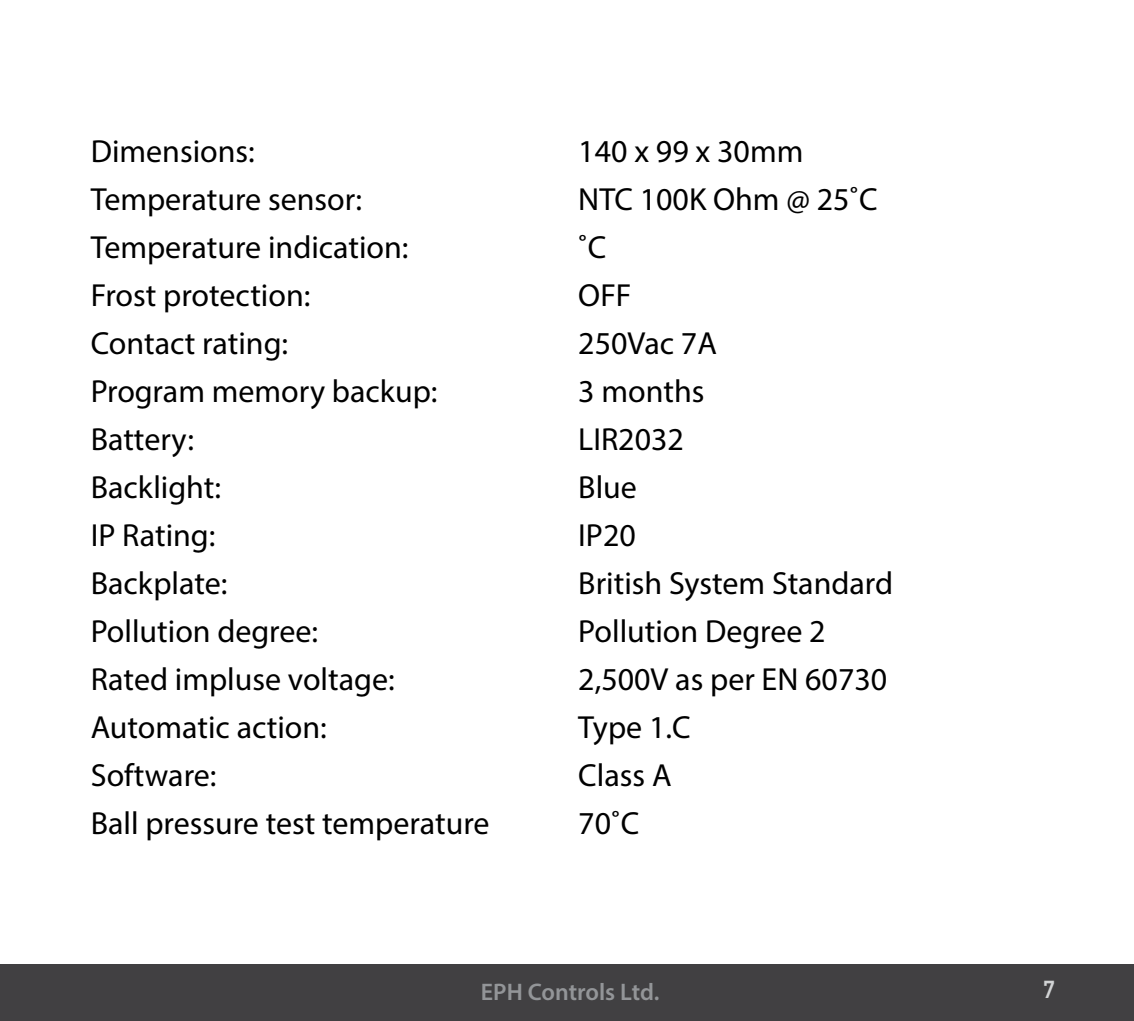
<style>
.page{position:relative;width:1134px;height:1021px;background:#fff}
.page>*{position:absolute;margin:0;border:0;box-sizing:border-box;transform-origin:0 0}
.t1{font:32px "Myriad Pro";color:#000}
.t2{font:600 24px "Myriad Pro";color:#939598}
.t3{font:700 24px "DIN Alternate";color:#d1d3d4}
</style>
<div class="page">
<div style="left:0;top:964px;width:1134px;height:56px;background:#414042"></div>
<p class="t1" style="left:91px;top:132px;width:166px">Dimensions:</p>
<p class="t1" style="left:578px;top:132px;width:227px">140 x 99 x 30mm</p>
<p class="t1" style="left:91px;top:180px;width:273px">Temperature sensor:</p>
<p class="t1" style="left:578px;top:180px;width:301px">NTC 100K Ohm @ 25˚C</p>
<p class="t1" style="left:91px;top:228px;width:319px">Temperature indication:</p>
<p class="t1" style="left:578px;top:228px;width:30px">˚C</p>
<p class="t1" style="left:91px;top:276px;width:221px">Frost protection:</p>
<p class="t1" style="left:578px;top:276px;width:55px">OFF</p>
<p class="t1" style="left:91px;top:324px;width:199px">Contact rating:</p>
<p class="t1" style="left:578px;top:324px;width:140px">250Vac 7A</p>
<p class="t1" style="left:91px;top:372px;width:348px">Program memory backup:</p>
<p class="t1" style="left:578px;top:372px;width:128px">3 months</p>
<p class="t1" style="left:91px;top:420px;width:105px">Battery:</p>
<p class="t1" style="left:578px;top:420px;width:107px">LIR2032</p>
<p class="t1" style="left:91px;top:468px;width:132px">Backlight:</p>
<p class="t1" style="left:578px;top:468px;width:60px">Blue</p>
<p class="t1" style="left:91px;top:516px;width:126px">IP Rating:</p>
<p class="t1" style="left:578px;top:516px;width:59px">IP20</p>
<p class="t1" style="left:91px;top:564px;width:138px">Backplate:</p>
<p class="t1" style="left:578px;top:564px;width:316px">British System Standard</p>
<p class="t1" style="left:91px;top:612px;width:229px">Pollution degree:</p>
<p class="t1" style="left:578px;top:612px;width:249px">Pollution Degree 2</p>
<p class="t1" style="left:91px;top:660px;width:305px">Rated impluse voltage:</p>
<p class="t1" style="left:578px;top:660px;width:310px">2,500V as per EN 60730</p>
<p class="t1" style="left:91px;top:708px;width:238px">Automatic action:</p>
<p class="t1" style="left:578px;top:708px;width:114px">Type 1.C</p>
<p class="t1" style="left:91px;top:756px;width:127px">Software:</p>
<p class="t1" style="left:578px;top:756px;width:95px">Class A</p>
<p class="t1" style="left:91px;top:804px;width:400px">Ball pressure test temperature</p>
<p class="t1" style="left:578px;top:804px;width:62px">70˚C</p>
<p class="t2" style="left:481px;top:976px;width:180px">EPH Controls Ltd.</p>
<p class="t3" style="left:1043px;top:971px;width:13px">7</p>
</div>
